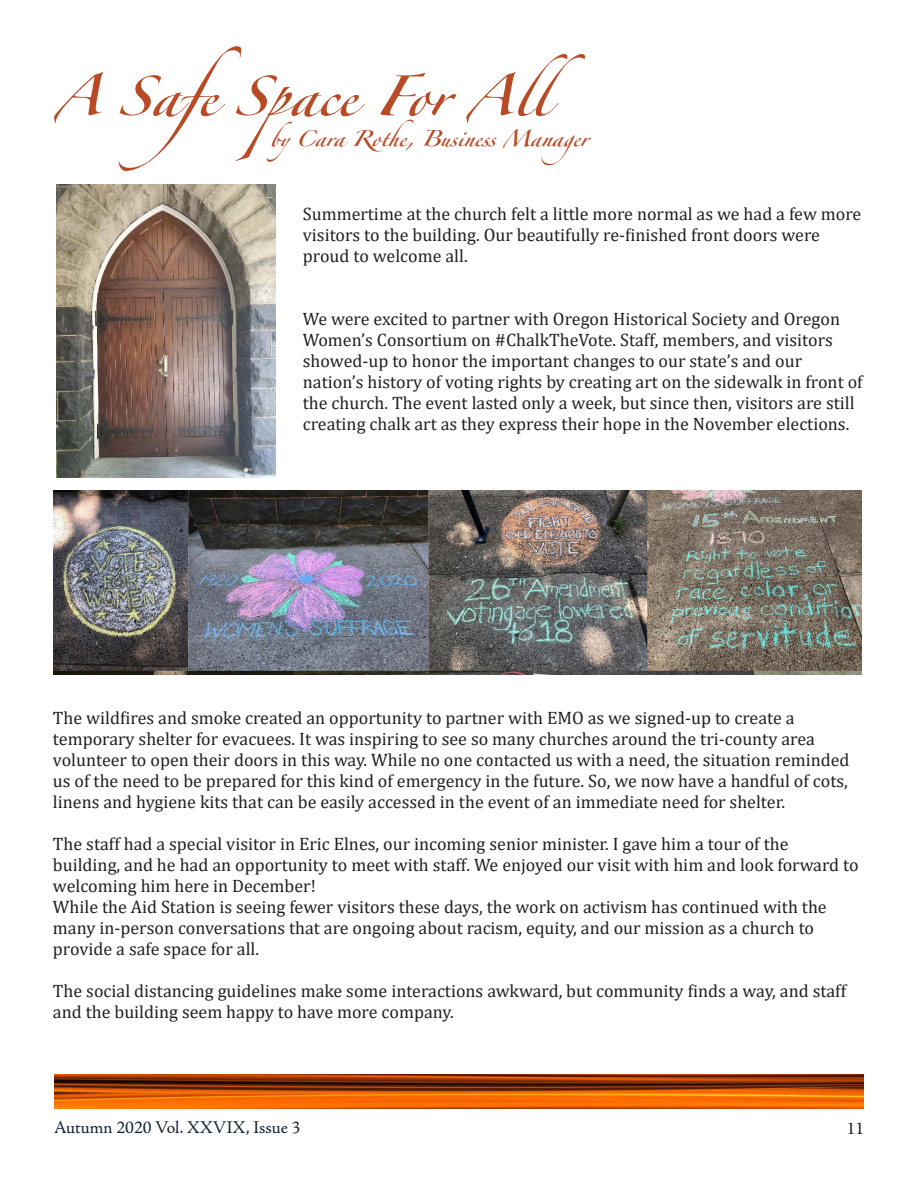
<style>
.page{position:relative;width:918px;height:1188px;background:#fff}
.page>*{position:absolute;margin:0;border:0;box-sizing:border-box;transform-origin:0 0}
.t1{font:90px "Zapfino Forte LT Pro";color:#b84a26}
.t2{font:36px "Zapfino Forte LT Pro";color:#b84a26}
.t3{font:18px/21px "Cambria";color:#231f20}
.t4{font:18px "Adobe Jenson Pro";letter-spacing:-.005em;color:#102131}
.t5{font:18px "Minion Pro";color:#102131}
</style>
<div class="page">
<img style="left:54px;top:1074px;width:810px;height:35px">
<img style="left:53px;top:490px;width:809px;height:184px">
<img style="left:56px;top:185px;width:220px;height:293px">
<p class="t1" style="left:54px;top:31px;width:496px">A Safe Space For All</p>
<p class="t2" style="left:270px;top:113px;width:328px">by Cara Rothe, Business Manager</p>
<p class="t3" style="left:303px;top:203px;width:560px">Summertime at the church felt a little more normal as we had a few more visitors to the building. Our beautifully re-finished front doors were proud to welcome all.</p>
<p class="t3" style="left:303px;top:308px;width:561px">We were excited to partner with Oregon Historical Society and Oregon Women’s Consortium on #ChalkTheVote. Staff, members, and visitors showed-up to honor the important changes to our state’s and our nation’s history of voting rights by creating art on the sidewalk in front of the church. The event lasted only a week, but since then, visitors are still creating chalk art as they express their hope in the November elections.</p>
<p class="t3" style="left:53px;top:707px;width:798px">The wildfires and smoke created an opportunity to partner with EMO as we signed-up to create a temporary shelter for evacuees. It was inspiring to see so many churches around the tri-county area volunteer to open their doors in this way. While no one contacted us with a need, the situation reminded us of the need to be prepared for this kind of emergency in the future. So, we now have a handful of cots, linens and hygiene kits that can be easily accessed in the event of an immediate need for shelter.</p>
<p class="t3" style="left:53px;top:833px;width:807px">The staff had a special visitor in Eric Elnes, our incoming senior minister. I gave him a tour of the building, and he had an opportunity to meet with staff. We enjoyed our visit with him and look forward to welcoming him here in December!</p>
<p class="t3" style="left:53px;top:896px;width:775px">While the Aid Station is seeing fewer visitors these days, the work on activism has continued with the many in-person conversations that are ongoing about racism, equity, and our mission as a church to provide a safe space for all.</p>
<p class="t3" style="left:53px;top:980px;width:795px">The social distancing guidelines make some interactions awkward, but community finds a way, and staff and the building seem happy to have more company.</p>
<p class="t4" style="left:54px;top:1118px;width:248px">Autumn 2020 Vol. XXVIX, Issue 3</p>
<p class="t5" style="left:847px;top:1116px;width:19px">11</p>
</div>
